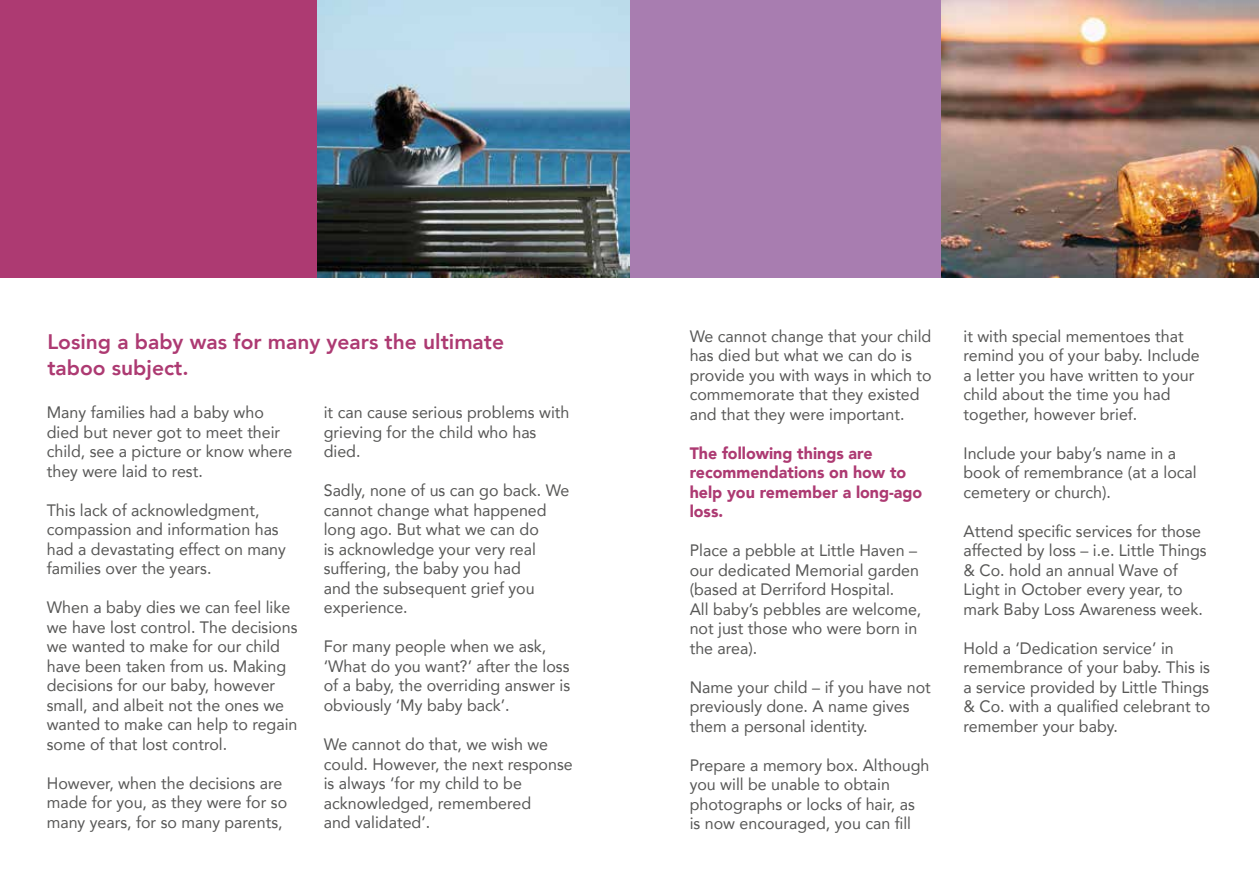
<style>
.page{position:relative;width:1259px;height:893px;background:#fff}
.page>*{position:absolute;margin:0;border:0;box-sizing:border-box;transform-origin:0 0}
.t1{font:800 21px/25.2px "Avenir";color:#ad3a72}
.t2{font:16.5px/19.5px "Avenir";color:#575756}
.t3{font:900 16.5px/19.5px "Avenir";color:#ad3a72}
</style>
<div class="page">
<div style="left:0;top:0;width:317px;height:277px;background:#ad3a72"></div>
<div style="left:629px;top:0;width:312px;height:277px;background:#a87db0"></div>
<img style="left:317px;top:0;width:312px;height:277px">
<img style="left:941px;top:0;width:318px;height:277px">
<p class="t1" style="left:47px;top:329px;width:458px">Losing a baby was for many years the ultimate taboo subject.</p>
<p class="t2" style="left:47px;top:402px;width:247px">Many families had a baby who died but never got to meet their child, see a picture or know where they were laid to rest.</p>
<p class="t2" style="left:47px;top:500px;width:241px">This lack of acknowledgment, compassion and information has had a devastating effect on many families over the years.</p>
<p class="t2" style="left:47px;top:597px;width:252px">When a baby dies we can feel like we have lost control. The decisions we wanted to make for our child have been taken from us. Making decisions for our baby, however small, and albeit not the ones we wanted to make can help to regain some of that lost control.</p>
<p class="t2" style="left:47px;top:773px;width:242px">However, when the decisions are made for you, as they were for so many years, for so many parents,</p>
<p class="t2" style="left:324px;top:402px;width:247px">it can cause serious problems with grieving for the child who has died.</p>
<p class="t2" style="left:324px;top:480px;width:247px">Sadly, none of us can go back. We cannot change what happened long ago. But what we can do<br>is acknowledge your very real suffering, the baby you had<br>and the subsequent grief you experience.</p>
<p class="t2" style="left:324px;top:636px;width:248px">For many people when we ask, ‘What do you want?’ after the loss of a baby, the overriding answer is obviously ‘My baby back’.</p>
<p class="t2" style="left:324px;top:734px;width:250px">We cannot do that, we wish we could. However, the next response is always ‘for my child to be acknowledged, remembered<br>and validated’.</p>
<p class="t2" style="left:689px;top:326px;width:243px">We cannot change that your child has died but what we can do is provide you with ways in which to commemorate that they existed and that they were important.</p>
<p class="t3" style="left:689px;top:443px;width:234px">The following things are recommendations on how to help you remember a long-ago loss.</p>
<p class="t2" style="left:689px;top:540px;width:233px">Place a pebble at Little Haven – our dedicated Memorial garden (based at Derriford Hospital.<br>All baby’s pebbles are welcome, not just those who were born in the area).</p>
<p class="t2" style="left:689px;top:677px;width:243px">Name your child – if you have not previously done. A name gives them a personal identity.</p>
<p class="t2" style="left:689px;top:755px;width:241px">Prepare a memory box. Although you will be unable to obtain photographs or locks of hair, as is now encouraged, you can fill</p>
<p class="t2" style="left:963px;top:326px;width:238px">it with special mementoes that remind you of your baby. Include a letter you have written to your child about the time you had together, however brief.</p>
<p class="t2" style="left:963px;top:443px;width:235px">Include your baby’s name in a book of remembrance (at a local cemetery or church).</p>
<p class="t2" style="left:963px;top:521px;width:245px">Attend specific services for those affected by loss – i.e. Little Things &amp; Co. hold an annual Wave of<br>Light in October every year, to mark Baby Loss Awareness week.</p>
<p class="t2" style="left:963px;top:638px;width:248px">Hold a ‘Dedication service’ in remembrance of your baby. This is a service provided by Little Things &amp; Co. with a qualified celebrant to remember your baby.</p>
</div>
